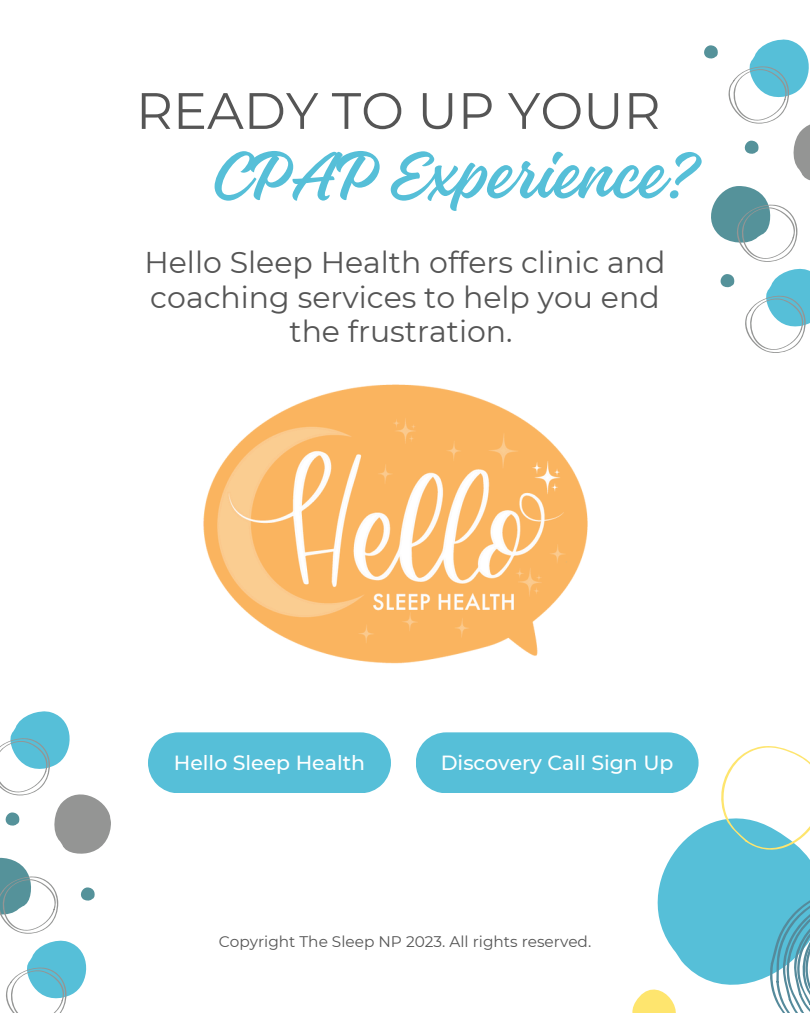
<style>
.page{position:relative;width:810px;height:1013px;background:#fff}
.page>*{position:absolute;margin:0;border:0;box-sizing:border-box;transform-origin:0 0}
.t1{font:70.3px "Gladiola";color:#56bfd8}
.t2{font:51.1px "Montserrat";color:#555}
.t3{font:30px/34.5px "Montserrat";color:#555;text-align:center}
.t4{font:500 20.5px "Montserrat";color:#fff}
.t5{font:15.3px "Montserrat";color:#555}
</style>
<div class="page">
<svg style="left:0;top:711px;width:111px;height:301px"></svg>
<svg style="left:704px;top:39px;width:106px;height:314px"></svg>
<svg style="left:657px;top:820px;width:153px;height:165px;background:#6ec8dd"></svg>
<svg style="left:770px;top:887px;width:40px;height:125px"></svg>
<svg style="left:632px;top:969px;width:58px;height:43px"></svg>
<svg style="left:721px;top:746px;width:89px;height:104px"></svg>
<svg style="left:148px;top:732px;width:243px;height:61px;background:#60c2da"></svg>
<div style="left:416px;top:732px;width:283px;height:61px;background:#56bfd8"></div>
<img style="left:203px;top:384px;width:385px;height:280px">
<p class="t2" style="left:136px;top:79px;width:526px">READY TO UP YOUR</p>
<h2 class="t1" style="left:212px;top:122px;width:484px">CPAP Experience?</h2>
<h4 class="t3" style="left:144px;top:245px;width:523px">Hello Sleep Health offers clinic and coaching services to help you end the frustration.</h4>
<h1 class="t4" style="left:174px;top:750px;width:193px">Hello Sleep Health</h1>
<h3 class="t4" style="left:441px;top:750px;width:234px">Discovery Call Sign Up</h3>
<p class="t5" style="left:219px;top:932px;width:374px">Copyright The Sleep NP 2023. All rights reserved.</p>
</div>
